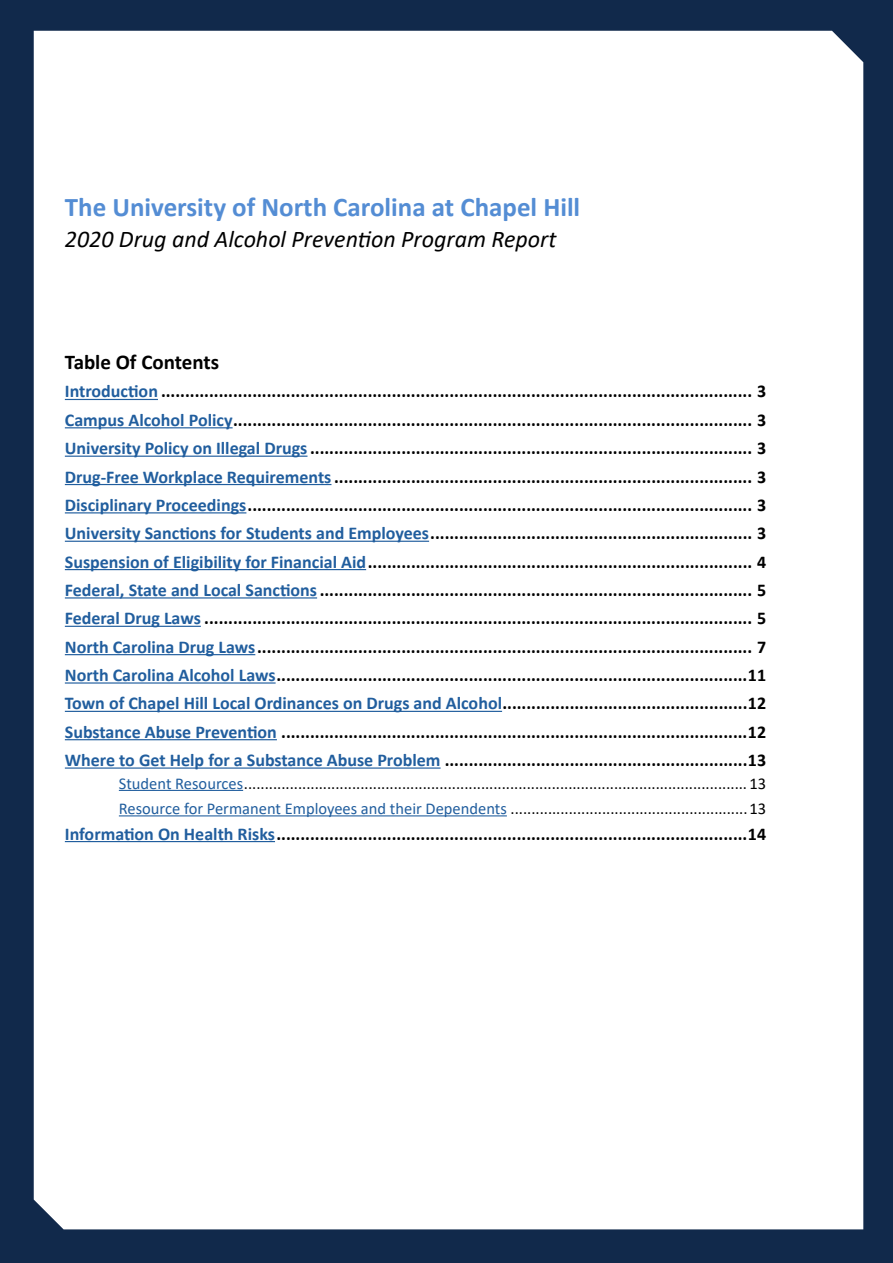
<style>
.page{position:relative;width:893px;height:1263px;background:#11294b}
.page>*{position:absolute;margin:0;border:0;box-sizing:border-box;transform-origin:0 0}
.t1{font:700 27px "Calibri";color:#548dd4}
.t2{font:italic 24px "Calibri";color:#000}
.TOC_Heading{font:700 21px "Calibri";color:#000}
.Toc_1{font:700 18px "Calibri";color:#000}
.Toc_2{font:700 18px "Calibri";color:#000}
.Toc_2-2{font:16.5px "Calibri";color:#000}
.s1{color:#215e9e}
</style>
<div class="page">
<div style="left:34px;top:31px;width:829px;height:1198px;background:#fff"></div>
<hr style="left:65px;top:399px;width:93px;height:1px;background:#215e9e">
<hr style="left:65px;top:427px;width:168px;height:1px;background:#215e9e">
<hr style="left:65px;top:456px;width:242px;height:1px;background:#215e9e">
<hr style="left:65px;top:484px;width:266px;height:1px;background:#215e9e">
<hr style="left:65px;top:512px;width:181px;height:1px;background:#215e9e">
<hr style="left:65px;top:541px;width:364px;height:1px;background:#215e9e">
<hr style="left:65px;top:569px;width:301px;height:1px;background:#215e9e">
<hr style="left:65px;top:597px;width:252px;height:1px;background:#215e9e">
<hr style="left:65px;top:626px;width:136px;height:1px;background:#215e9e">
<hr style="left:65px;top:654px;width:190px;height:1px;background:#215e9e">
<hr style="left:65px;top:682px;width:211px;height:2px;background:#215e9e">
<hr style="left:65px;top:711px;width:437px;height:1px;background:#215e9e">
<hr style="left:65px;top:739px;width:212px;height:1px;background:#215e9e">
<hr style="left:65px;top:767px;width:376px;height:2px;background:#215e9e">
<hr style="left:119px;top:790px;width:124px;height:1px;background:#215e9e">
<hr style="left:119px;top:815px;width:388px;height:1px;background:#215e9e">
<hr style="left:65px;top:841px;width:210px;height:1px;background:#215e9e">
<p class="t1" style="left:65px;top:187px;width:517px">The University of North Carolina at Chapel Hill</p>
<p class="t2" style="left:65px;top:222px;width:493px">2020 Drug and Alcohol Prevention Program Report</p>
<p class="TOC_Heading" style="left:65px;top:347px;width:156px">Table Of Contents</p>
<p class="Toc_1" style="left:65px;top:379px;width:703px"><span class="s1">Introduction</span> ........................................................................................................................... 3</p>
<p class="Toc_1" style="left:65px;top:407px;width:703px"><span class="s1">Campus Alcohol Policy</span>............................................................................................................ 3</p>
<p class="Toc_1" style="left:65px;top:435px;width:703px"><span class="s1">University Policy on Illegal Drugs</span>............................................................................................ 3</p>
<p class="Toc_1" style="left:65px;top:464px;width:703px"><span class="s1">Drug-Free Workplace Requirements</span>....................................................................................... 3</p>
<p class="Toc_1" style="left:65px;top:492px;width:703px"><span class="s1">Disciplinary Proceedings</span>......................................................................................................... 3</p>
<p class="Toc_1" style="left:65px;top:520px;width:703px"><span class="s1">University Sanctions for Students and Employees</span>................................................................... 3</p>
<p class="Toc_1" style="left:65px;top:549px;width:703px"><span class="s1">Suspension of Eligibility for Financial Aid</span>................................................................................ 4</p>
<p class="Toc_1" style="left:65px;top:577px;width:703px"><span class="s1">Federal, State and Local Sanctions</span>.......................................................................................... 5</p>
<p class="Toc_1" style="left:65px;top:605px;width:703px"><span class="s1">Federal Drug Laws</span> .................................................................................................................. 5</p>
<p class="Toc_1" style="left:65px;top:634px;width:703px"><span class="s1">North Carolina Drug Laws</span>....................................................................................................... 7</p>
<p class="Toc_1" style="left:65px;top:662px;width:703px"><span class="s1">North Carolina Alcohol Laws</span>..................................................................................................11</p>
<p class="Toc_1" style="left:65px;top:691px;width:703px"><span class="s1">Town of Chapel Hill Local Ordinances on Drugs and Alcohol</span>...................................................12</p>
<p class="Toc_1" style="left:65px;top:719px;width:703px"><span class="s1">Substance Abuse Prevention</span> .................................................................................................12</p>
<p class="Toc_1" style="left:65px;top:747px;width:703px"><span class="s1">Where to Get Help for a Substance Abuse Problem</span> ...............................................................13</p>
<p class="Toc_2-2" style="left:119px;top:772px;width:649px"><span class="s1">Student Resources</span>......................................................................................................................... 13</p>
<p class="Toc_2-2" style="left:119px;top:797px;width:649px"><span class="s1">Resource for Permanent Employees and their Dependents</span> .........................................................13</p>
<p class="Toc_2" style="left:65px;top:821px;width:703px"><span class="s1">Information On Health Risks</span>..................................................................................................14</p>
</div>
